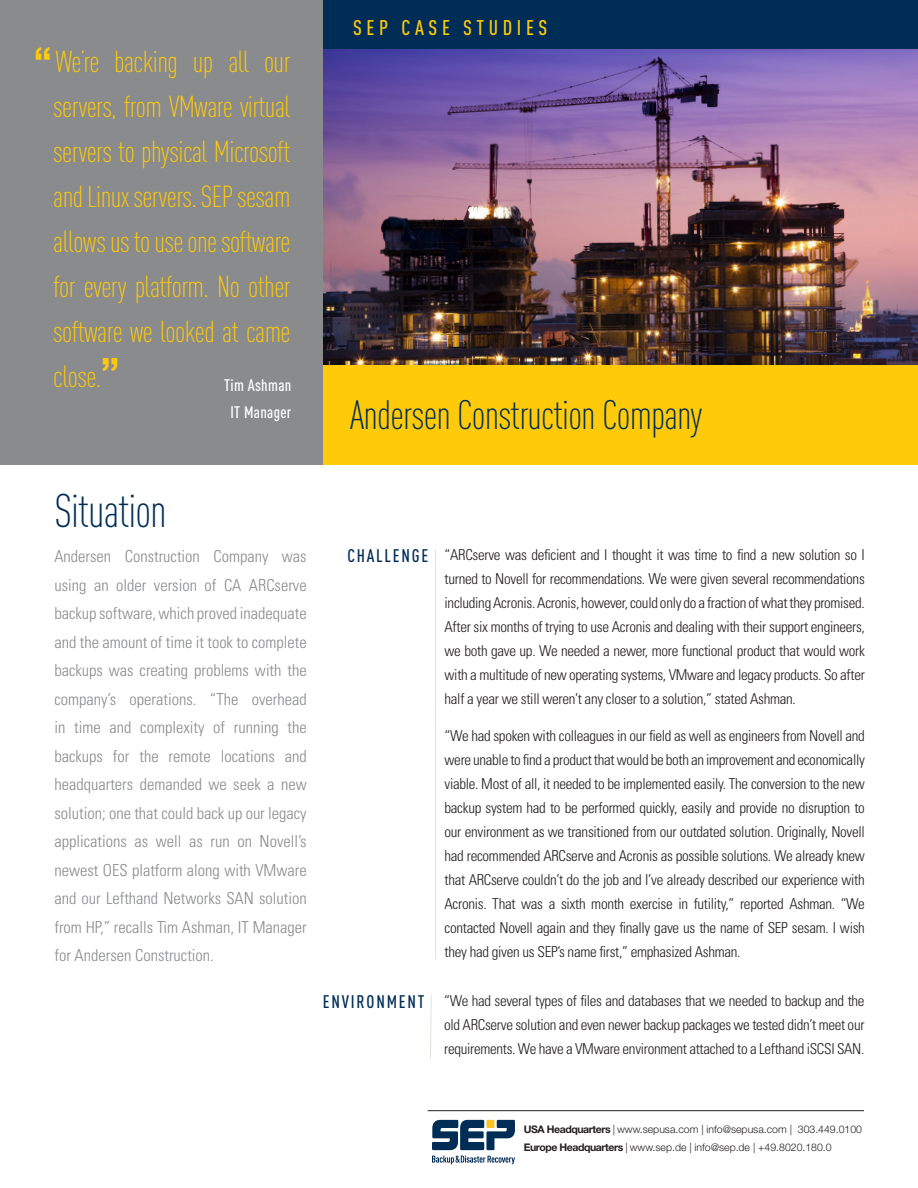
<style>
.page{position:relative;width:918px;height:1188px;background:#fff}
.page>*{position:absolute;margin:0;border:0;box-sizing:border-box;transform-origin:0 0}
.t1{font:300 46.5px "DIN Cond";letter-spacing:-.02em;color:#002d56}
.t2{font:300 40.5px "DIN Cond";letter-spacing:-.02em;color:#002d56}
.t3{font:300 30px/45px "DIN Cond";letter-spacing:-.02em;color:#feca0a;text-align:justify}
.t4{font:500 21px "DIN Cond";letter-spacing:.22em;color:#feca0a}
.t5{font:500 18px "DIN Cond";letter-spacing:.1em;color:#002d56}
.t6{font:300 condensed 16.5px/28.5px "Univers LT Std";color:#8a8b8d;text-align:justify}
.t7{font:500 16.5px "DIN Cond";letter-spacing:.02em;color:#fff}
.t8{font:300 condensed 15px/24px "Univers LT Std";letter-spacing:-.02em;color:#231f20;text-align:justify}
.t9{font:300 10.5px "Helvetica Neue";color:#231f20}
.s1{font-family:"Helvetica Neue";font-weight:700;font-size:39px}
.s2{font-family:"Helvetica Neue";font-weight:700;font-size:40.5px}
.s3{font-weight:700}
</style>
<div class="page">
<div style="left:0;top:0;width:324px;height:464px;background:#8a8b8d"></div>
<img style="left:324px;top:49px;width:594px;height:316px">
<div style="left:324px;top:0;width:594px;height:49px;background:#002d56"></div>
<div style="left:324px;top:365px;width:594px;height:99px;background:#feca0a"></div>
<hr style="left:435px;top:550px;width:1px;height:409px;background:#e6e2da">
<svg style="left:430px;top:995px;width:2px;height:64px"></svg>
<hr style="left:428px;top:1110px;width:436px;height:1px;background:#231f20">
<svg style="left:432px;top:1156px;width:83px;height:8px"></svg>
<svg style="left:432px;top:1120px;width:83px;height:30px"></svg>
<p class="t3" style="left:53px;top:38px;width:239px;text-indent:-20px"><span class="s1">“</span>We’re backing up all our servers, from VMware virtual servers to physical Microsoft and Linux servers. SEP sesam allows us to use one software for every platform. No other software we looked at came close.<span class="s2">”</span></p>
<p class="t7" style="left:224px;top:376px;width:69px">Tim Ashman</p>
<p class="t7" style="left:230px;top:402px;width:63px">IT Manager</p>
<p class="t4" style="left:353px;top:15px;width:196px">SEP CASE STUDIES</p>
<p class="t2" style="left:350px;top:391px;width:354px">Andersen Construction Company</p>
<p class="t1" style="left:54px;top:484px;width:114px">Situation</p>
<p class="t6" style="left:54px;top:542px;width:254px">Andersen Construction Company was using an older version of CA ARCserve backup software, which proved inadequate and the amount of time it took to complete backups was creating problems with the company’s operations. “The overhead in time and complexity of running the backups for the remote locations and headquarters demanded we seek a new solution; one that could back up our legacy applications as well as run on Novell’s newest OES platform along with VMware and our Lefthand Networks SAN solution from HP,” recalls Tim Ashman, IT Manager for Andersen Construction.</p>
<p class="t5" style="left:347px;top:545px;width:82px">CHALLENGE</p>
<p class="t5" style="left:323px;top:991px;width:103px">ENVIRONMENT</p>
<p class="t8" style="left:445px;top:542px;width:422px">“ARCserve was deficient and I thought it was time to find a new solution so I turned to Novell for recommendations. We were given several recommendations including Acronis. Acronis, however, could only do a fraction of what they promised.<br>After six months of trying to use Acronis and dealing with their support engineers, we both gave up. We needed a newer, more functional product that would work with a multitude of new operating systems, VMware and legacy products. So after half a year we still weren’t any closer to a solution,” stated Ashman.</p>
<p class="t8" style="left:445px;top:724px;width:422px">“We had spoken with colleagues in our field as well as engineers from Novell and were unable to find a product that would be both an improvement and economically viable. Most of all, it needed to be implemented easily. The conversion to the new backup system had to be performed quickly, easily and provide no disruption to our environment as we transitioned from our outdated solution. Originally, Novell had recommended ARCserve and Acronis as possible solutions. We already knew that ARCserve couldn’t do the job and I’ve already described our experience with Acronis. That was a sixth month exercise in futility,” reported Ashman. “We contacted Novell again and they finally gave us the name of SEP sesam. I wish they had given us SEP’s name first,” emphasized Ashman.</p>
<p class="t8" style="left:444px;top:989px;width:422px">“We had several types of files and databases that we needed to backup and the old ARCserve solution and even newer backup packages we tested didn’t meet our requirements. We have a VMware environment attached to a Lefthand iSCSI SAN.</p>
<p class="t9" style="left:524px;top:1122px;width:340px"><span class="s3">USA Headquarters</span> | www.sepusa.com | info@sepusa.com | 303.449.0100</p>
<p class="t9" style="left:524px;top:1141px;width:309px"><span class="s3">Europe Headquarters</span> | www.sep.de | info@sep.de | +49.8020.180.0</p>
</div>
